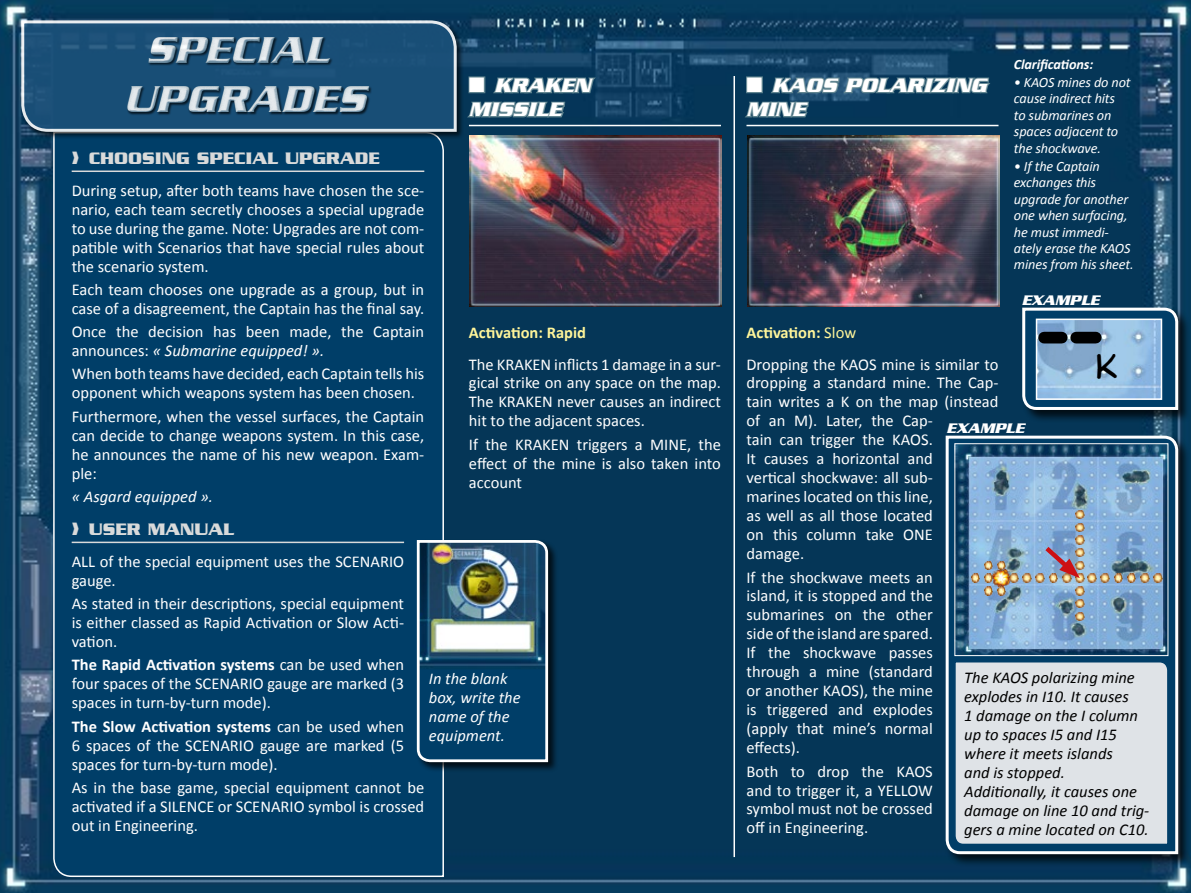
<style>
.page{position:relative;width:1191px;height:893px;background:#fff}
.page>*{position:absolute;margin:0;border:0;box-sizing:border-box;transform-origin:0 0}
.t1{font:italic 700 40.5px/49.2px "Serpentine";color:#fff;text-align:center}
.t2{font:30px "Clementine";color:#000}
.t3{font:italic 700 21px/24.2px "Serpentine";color:#fff}
.t4{font:700 18px "Serpentine";color:#d9dada}
.t5{font:16.5px/18.9px "Calibri";color:#fff;text-align:justify}
.t6{font:italic 16.5px/18.9px "Calibri";color:#000}
.t7{font:italic 16.5px/18.9px "Calibri";color:#fff}
.t8{font:700 16.5px "Calibri";color:#fff59a}
.t9{font:italic 700 15px "Serpentine";color:#fff}
.t10{font:italic 14.25px/16.4px "Calibri";letter-spacing:-.01em;color:#fff}
.t11{font:italic 700 14.25px "Calibri";letter-spacing:-.01em;color:#fff}
.s1{font-style:italic}
.s2{font-weight:700}
.s3{font-weight:700;color:#fff59a}
.s4{color:#fff59a}
</style>
<div class="page">
<img style="left:0;top:0;width:1191px;height:893px">
<hr style="left:469px;top:125px;width:252px;height:1px;background:#fff">
<svg style="left:464px;top:56px;width:134px;height:107px;background:#1f4c69"></svg>
<hr style="left:746px;top:125px;width:252px;height:1px;background:#fff">
<svg style="left:742px;top:56px;width:251px;height:107px;background:#1e4c6a"></svg>
<div style="left:52px;top:139px;width:393px;height:739px;background:#003e68"></div>
<div style="left:944px;top:435px;width:247px;height:432px;background:#000;opacity:.75"></div>
<svg style="left:944px;top:434px;width:235px;height:422px"></svg>
<div style="left:1021px;top:307px;width:170px;height:116px;background:#000;opacity:.75"></div>
<svg style="left:1020px;top:306px;width:159px;height:105px"></svg>
<div style="left:953px;top:660px;width:216px;height:186px;background:#dfe3e7"></div>
<img style="left:956px;top:445px;width:210px;height:209px">
<div style="left:954px;top:443px;width:214px;height:213px;border:1px solid #fff"></div>
<img style="left:971px;top:510px;width:191px;height:110px">
<img style="left:747px;top:135px;width:252px;height:171px">
<img style="left:1038px;top:322px;width:121px;height:75px">
<div style="left:1035px;top:319px;width:127px;height:81px;border:2px solid #fff"></div>
<div style="left:1076px;top:332px;width:19px;height:11px;background:#000"></div>
<div style="left:1044px;top:332px;width:17px;height:11px;background:#000"></div>
<hr style="left:733px;top:76px;width:2px;height:781px;background:#fff">
<div style="left:416px;top:539px;width:143px;height:234px;background:#000;opacity:.75"></div>
<img style="left:415px;top:539px;width:134px;height:224px">
<div style="left:20px;top:19px;width:444px;height:120px;background:#000;opacity:.75"></div>
<svg style="left:20px;top:19px;width:438px;height:114px;background:#255374"></svg>
<img style="left:469px;top:135px;width:252px;height:171px">
<h1 class="t1" style="left:124px;top:25px;width:243px">SPECIAL<br>UPGRADES</h1>
<p class="t3" style="left:469px;top:73px;width:123px">■ KRAKEN<br>MISSILE</p>
<p class="t4" style="left:72px;top:148px;width:310px">❱ CHOOSING SPECIAL UPGRADE</p>
<p class="t5" style="left:72px;top:181px;width:354px">During setup, after both teams have chosen the sce&shy;nario, each team secretly chooses a special upgrade to use during the game. Note: Upgrades are not com&shy;patible with Scenarios that have special rules about the scenario system.</p>
<p class="t5" style="left:72px;top:280px;width:354px">Each team chooses one upgrade as a group, but in case of a disagreement, the Captain has the final say.</p>
<p class="t5" style="left:72px;top:322px;width:354px">Once the decision has been made, the Captain announces: <span class="s1">« Submarine equipped! ».</span></p>
<p class="t5" style="left:72px;top:364px;width:354px">When both teams have decided, each Captain tells his opponent which weapons system has been chosen.</p>
<p class="t5" style="left:72px;top:407px;width:354px">Furthermore, when the vessel surfaces, the Captain can decide to change weapons system. In this case, he announces the name of his new weapon. Exam&shy;ple:</p>
<p class="t7" style="left:72px;top:486px;width:143px">« Asgard equipped ».</p>
<p class="t4" style="left:72px;top:519px;width:164px">❱ USER MANUAL</p>
<p class="t5" style="left:72px;top:552px;width:334px">ALL of the special equipment uses the SCENARIO gauge.</p>
<p class="t5" style="left:72px;top:594px;width:334px">As stated in their descriptions, special equipment is either classed as Rapid Activation or Slow Acti&shy;vation.</p>
<p class="t5" style="left:72px;top:655px;width:334px"><span class="s2">The Rapid Activation systems</span> can be used when four spaces of the SCENARIO gauge are marked (3 spaces in turn-by-turn mode).</p>
<p class="t5" style="left:72px;top:717px;width:334px"><span class="s2">The Slow Activation systems</span> can be used when 6 spaces of the SCENARIO gauge are marked (5 spaces for turn-by-turn mode).</p>
<p class="t5" style="left:72px;top:778px;width:354px">As in the base game, special equipment cannot be activated if a SILENCE or SCENARIO symbol is crossed out in Engineering.</p>
<p class="t8" style="left:469px;top:322px;width:119px">Activation: Rapid</p>
<p class="t5" style="left:469px;top:355px;width:253px">The KRAKEN inflicts 1 damage in a sur&shy;gical strike on any space on the map.<br>The KRAKEN never causes an indirect hit to the adjacent spaces.</p>
<p class="t5" style="left:469px;top:435px;width:253px">If the KRAKEN triggers a MINE, the effect of the mine is also taken into account</p>
<p class="t7" style="left:429px;top:668px;width:93px">In the blank box, write the name of the equipment.</p>
<p class="t3" style="left:746px;top:73px;width:241px">■ KAOS POLARIZING<br>MINE</p>
<p class="t11" style="left:1014px;top:55px;width:81px">Clarifications:</p>
<p class="t10" style="left:1014px;top:74px;width:118px">• KAOS mines do not cause indirect hits<br>to submarines on spaces adjacent to the shockwave.</p>
<p class="t10" style="left:1014px;top:158px;width:121px">• If the Captain exchanges this upgrade for another one when surfacing, he must immedi&shy;ately erase the KAOS mines from his sheet.</p>
<p class="t9" style="left:1021px;top:292px;width:79px">EXAMPLE</p>
<p class="t5" style="left:746px;top:316px;width:253px;line-height:31.8px"><span class="s3">Activation:</span> <span class="s4">Slow<br></span>Dropping the KAOS mine is similar to</p>
<p class="t5" style="left:746px;top:374px;width:253px;text-align:left">dropping a standard mine. The Cap&shy;tain writes a K on the map (instead of an M). Later, the Cap-<br>tain can trigger the KAOS.<br>It causes a horizontal and<br>vertical shockwave: all sub-<br>marines located on this line,<br>as well as all those located<br>on this column take ONE<br>damage.</p>
<p class="t5" style="left:746px;top:568px;width:188px">If the shockwave meets an island, it is stopped and the submarines on the other side of the island are spared.<br>If the shockwave passes through a mine (standard or another KAOS), the mine is triggered and explodes (apply that mine’s normal effects).</p>
<p class="t5" style="left:746px;top:762px;width:188px">Both to drop the KAOS and to trigger it, a YELLOW symbol must not be crossed off in Engineering.</p>
<h2 class="t2" style="left:1096px;top:354px;width:24px">K</h2>
<p class="t9" style="left:946px;top:420px;width:79px">EXAMPLE</p>
<p class="t6" style="left:964px;top:668px;width:187px">The KAOS polarizing mine explodes in I10. It causes<br>1 damage on the I column up to spaces I5 and I15 where it meets islands<br>and is stopped.<br>Additionally, it causes one damage on line 10 and trig&shy;gers a mine located on C10.</p>
</div>
